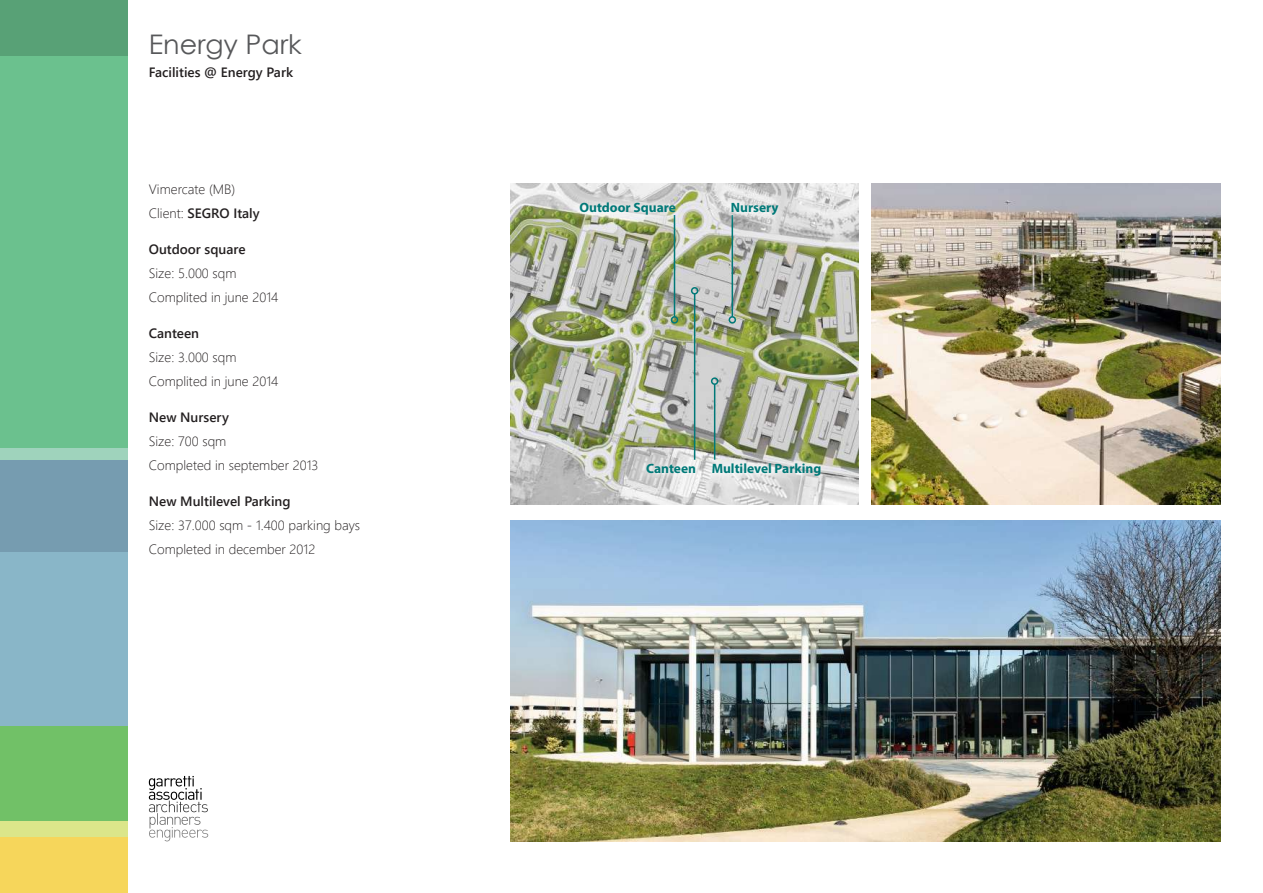
<style>
.page{position:relative;width:1263px;height:893px;background:#fff}
.page>*{position:absolute;margin:0;border:0;box-sizing:border-box;transform-origin:0 0}
.t1{font:27px "Century Gothic";color:#57585a}
.t2{font:300 13.5px/24px "Segoe UI";color:#231f20}
.t3{font:600 13.5px "Segoe UI";color:#231f20}
.t4{font:700 13.5px "Myriad Pro";color:#007978}
.s1{font-weight:600}
</style>
<div class="page">
<div style="left:0;top:55px;width:128px;height:393px;background:#6bc18e"></div>
<div style="left:0;top:448px;width:128px;height:12px;background:#9fd3bc"></div>
<div style="left:0;top:460px;width:128px;height:92px;background:#769cb0"></div>
<div style="left:0;top:552px;width:128px;height:174px;background:#89b6c8"></div>
<div style="left:0;top:726px;width:128px;height:95px;background:#71c167"></div>
<div style="left:0;top:821px;width:128px;height:17px;background:#dbe68a"></div>
<div style="left:0;top:838px;width:128px;height:55px;background:#f6d65b"></div>
<div style="left:0;top:0;width:128px;height:55px;background:#58a176"></div>
<svg style="left:149px;top:776px;width:59px;height:65px"></svg>
<img style="left:871px;top:184px;width:349px;height:320px">
<img style="left:510px;top:521px;width:710px;height:321px">
<img style="left:510px;top:184px;width:349px;height:320px">
<hr style="left:674px;top:215px;width:1px;height:102px;background:#007978">
<div style="left:671px;top:316px;width:7px;height:8px;border:2px solid #007978;border-radius:50%"></div>
<hr style="left:731px;top:215px;width:2px;height:102px;background:#007978">
<div style="left:728px;top:316px;width:8px;height:8px;border:2px solid #007978;border-radius:50%"></div>
<hr style="left:714px;top:384px;width:1px;height:76px;background:#007978">
<div style="left:711px;top:377px;width:7px;height:8px;border:2px solid #007978;border-radius:50%"></div>
<hr style="left:694px;top:294px;width:1px;height:166px;background:#007978">
<div style="left:691px;top:287px;width:7px;height:8px;border:2px solid #007978;border-radius:50%"></div>
<div style="left:719px;top:196px;width:63px;height:27px;background:#fff;opacity:.92"></div>
<div style="left:722px;top:194px;width:65px;height:30px;background:#fff;opacity:.75"></div>
<div style="left:570px;top:194px;width:115px;height:29px;background:#fff;opacity:.75"></div>
<div style="left:635px;top:457px;width:64px;height:25px;background:#fff;opacity:.92"></div>
<div style="left:637px;top:455px;width:67px;height:27px;background:#fff;opacity:.75"></div>
<div style="left:703px;top:454px;width:127px;height:31px;background:#fff;opacity:.75"></div>
<h1 class="t1" style="left:149px;top:26px;width:154px">Energy Park</h1>
<p class="t3" style="left:149px;top:59px;width:146px">Facilities @ Energy Park</p>
<p class="t2" style="left:149px;top:176px;width:112px">Vimercate (MB)<br>Client: <span class="s1">SEGRO Italy</span></p>
<p class="t3" style="left:149px;top:236px;width:98px">Outdoor square</p>
<p class="t2" style="left:149px;top:260px;width:131px">Size: 5.000 sqm<br>Complited in june 2014</p>
<p class="t3" style="left:149px;top:320px;width:52px">Canteen</p>
<p class="t2" style="left:149px;top:344px;width:131px">Size: 3.000 sqm<br>Complited in june 2014</p>
<p class="t3" style="left:149px;top:404px;width:82px">New Nursery</p>
<p class="t2" style="left:149px;top:428px;width:171px">Size: 700 sqm<br>Completed in september 2013</p>
<p class="t3" style="left:149px;top:488px;width:143px">New Multilevel Parking</p>
<p class="t2" style="left:149px;top:512px;width:213px">Size: 37.000 sqm - 1.400 parking bays<br>Completed in december 2012</p>
<p class="t4" style="left:579px;top:199px;width:98px">Outdoor Square</p>
<p class="t4" style="left:731px;top:199px;width:49px">Nursery</p>
<p class="t4" style="left:646px;top:460px;width:177px">Canteen Multilevel Parking</p>
</div>
